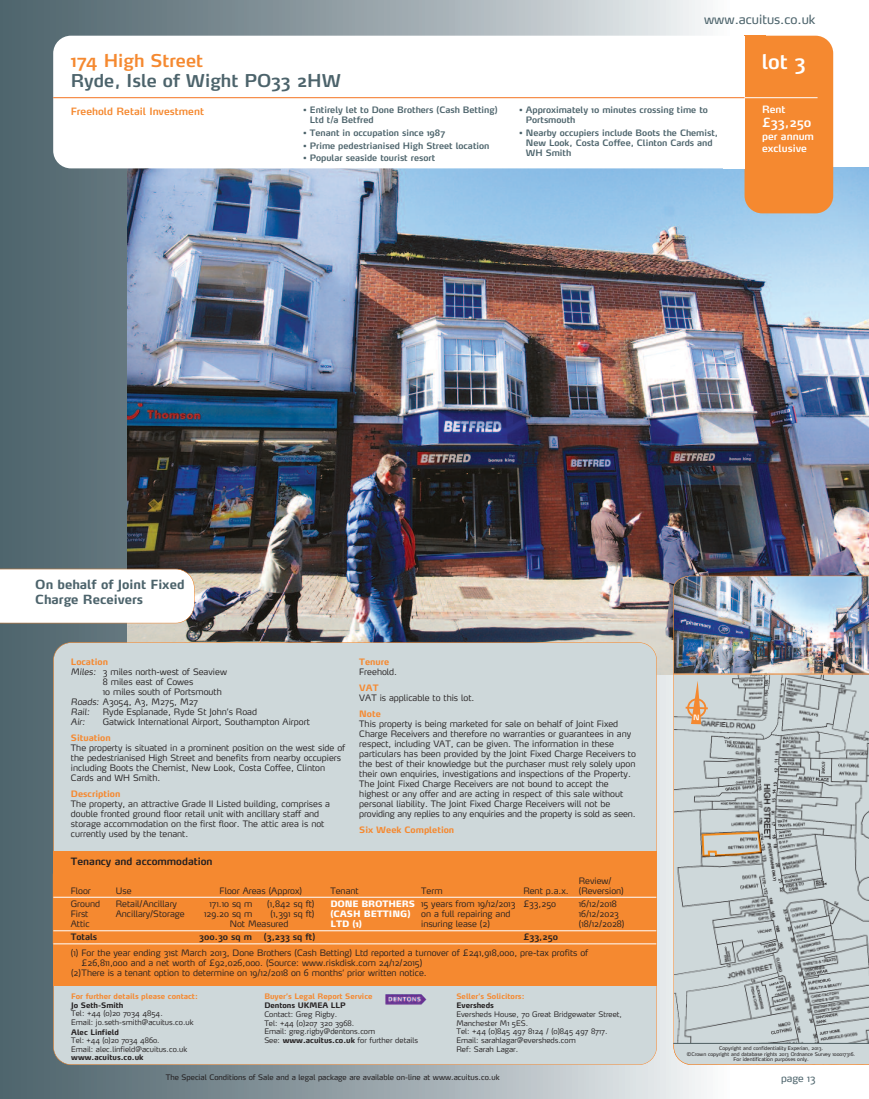
<style>
.page{position:relative;width:869px;height:1099px;background:#fff}
.page>*{position:absolute;margin:0;border:0;box-sizing:border-box;transform-origin:0 0}
.t1{font:600 20px "Max";color:#fff}
.t2{font:600 17.5px "Max";color:#4c636b}
.t3{font:600 17.5px "Max";color:#f58930}
.t4{font:700 12.5px/15px "Max";color:#4c636b}
.t5{font:12.5px "Max";color:#4c636b}
.t6{font:600 12.5px "Max";color:#fff}
.t7{font:600 10px "Max";color:#f58930}
.t8{font:600 10px "Max";color:#231f20}
.t9{font:600 10px/12px "Max";color:#fff}
.t10{font:10px "Max";color:#4c636b}
.t11{font:300 8.75px/10px "Max";color:#231f20}
.t12{font:600 8.75px/10px "Max";color:#4c636b}
.t13{font:700 8.75px "Max";color:#f58930}
.t14{font:600 8.75px "Max";color:#231f20}
.t15{font:900 8.75px/10px "Max";color:#fff}
.t16{font:italic 300 8.75px "Max";color:#231f20}
.t17{font:300 7.5px/8.8px "Max";color:#231f20}
.t18{font:7.5px "Max";color:#231f20}
.t19{font:700 7.5px "Max";color:#f58930}
.t20{font:700 7.5px "Max";color:#231f20}
.t21{font:5px/5.6px "Max";color:#231f20;text-align:center}
.s1{font-style:italic}
.s2{font-weight:700}
</style>
<div class="page">
<div style="left:0;top:0;width:733px;height:1098px;background:linear-gradient(to right,#485d66,#f2f1f1)"></div>
<img style="left:128px;top:168px;width:740px;height:506px">
<div style="left:744px;top:36px;width:88px;height:177px;background:#f58930;border-radius:18px"></div>
<div style="left:744px;top:36px;width:21px;height:14px;background:#f58930"></div>
<div style="left:53px;top:36px;width:691px;height:132px;background:#fff;border-radius:18px"></div>
<svg style="left:0;top:568px;width:194px;height:55px"></svg>
<hr style="left:735px;top:97px;width:82px;height:1px;background:#fff">
<div style="left:722px;top:36px;width:22px;height:132px;background:#fff"></div>
<hr style="left:53px;top:97px;width:691px;height:1px;background:#f47321">
<div style="left:54px;top:642px;width:602px;height:422px;background:#ced8da;border-radius:18px"></div>
<div style="left:53px;top:851px;width:603px;height:134px;background:#f58930"></div>
<hr style="left:53px;top:897px;width:603px;height:1px;background:#fff">
<hr style="left:53px;top:930px;width:603px;height:1px;background:#fff">
<hr style="left:53px;top:943px;width:603px;height:1px;background:#fff">
<img style="left:385px;top:994px;width:41px;height:10px">
<svg style="left:673px;top:674px;width:195px;height:369px;background:#bcc4c5"></svg>
<div style="left:673px;top:1044px;width:195px;height:20px;background:#ced8da"></div>
<hr style="left:673px;top:1043px;width:195px;height:1px;background:#4c636b">
<img style="left:673px;top:575px;width:195px;height:99px">
<svg style="left:683px;top:681px;width:26px;height:43px"></svg>
<h2 class="t3" style="left:71px;top:54px;width:134px">174 High Street</h2>
<h2 class="t2" style="left:71px;top:74px;width:271px">Ryde, Isle of Wight PO33 2HW</h2>
<p class="t7" style="left:71px;top:107px;width:135px">Freehold Retail Investment</p>
<p class="t12" style="left:310px;top:106px;width:189px;text-indent:-7px">• Entirely let to Done Brothers (Cash Betting)<br>Ltd t/a Betfred</p>
<p class="t12" style="left:303px;top:129px;width:143px">• Tenant in occupation since 1987</p>
<p class="t12" style="left:303px;top:141px;width:187px">• Prime pedestrianised High Street location</p>
<p class="t12" style="left:303px;top:154px;width:133px">• Popular seaside tourist resort</p>
<h3 class="t5" style="left:703px;top:15px;width:113px">www.acuitus.co.uk</h3>
<p class="t12" style="left:525px;top:106px;width:183px;text-indent:-7px">• Approximately 10 minutes crossing time to<br>Portsmouth</p>
<p class="t12" style="left:525px;top:129px;width:194px;text-indent:-7px">• Nearby occupiers include Boots the Chemist,<br>New Look, Costa Coffee, Clinton Cards and<br>WH Smith</p>
<h1 class="t1" style="left:761px;top:54px;width:46px">lot 3</h1>
<p class="t9" style="left:761px;top:105px;width:25px">Rent</p>
<h3 class="t6" style="left:761px;top:118px;width:51px">£33,250</h3>
<p class="t9" style="left:761px;top:132px;width:53px">per annum exclusive</p>
<h3 class="t4" style="left:35px;top:578px;width:151px">On behalf of Joint Fixed<br>Charge Receivers</h3>
<p class="t13" style="left:71px;top:658px;width:38px">Location</p>
<p class="t11" style="left:71px;top:667px;width:157px"><span class="s1">Miles:</span> 3 miles north-west of Seaview</p>
<p class="t11" style="left:103px;top:677px;width:92px">8 miles east of Cowes</p>
<p class="t11" style="left:103px;top:687px;width:120px">10 miles south of Portsmouth</p>
<p class="t11" style="left:71px;top:697px;width:129px"><span class="s1">Roads:</span> A3054, A3, M275, M27</p>
<p class="t16" style="left:71px;top:708px;width:20px">Rail:</p>
<p class="t11" style="left:103px;top:707px;width:155px">Ryde Esplanade, Ryde St John’s Road</p>
<p class="t16" style="left:71px;top:718px;width:16px">Air:</p>
<p class="t11" style="left:103px;top:717px;width:208px">Gatwick International Airport, Southampton Airport</p>
<p class="t13" style="left:71px;top:734px;width:41px">Situation</p>
<p class="t11" style="left:71px;top:743px;width:276px">The property is situated in a prominent position on the west side of the pedestrianised High Street and benefits from nearby occupiers including Boots the Chemist, New Look, Costa Coffee, Clinton Cards and WH Smith.</p>
<p class="t13" style="left:71px;top:790px;width:51px">Description</p>
<p class="t11" style="left:71px;top:799px;width:260px">The property, an attractive Grade II Listed building, comprises a double fronted ground floor retail unit with ancillary staff and storage accommodation on the first floor. The attic area is not currently used by the tenant.</p>
<p class="t8" style="left:71px;top:857px;width:143px">Tenancy and accommodation</p>
<p class="t13" style="left:359px;top:658px;width:31px">Tenure</p>
<p class="t11" style="left:359px;top:667px;width:39px">Freehold.</p>
<p class="t13" style="left:359px;top:684px;width:21px">VAT</p>
<p class="t11" style="left:359px;top:693px;width:117px">VAT is applicable to this lot.</p>
<p class="t13" style="left:359px;top:710px;width:23px">Note</p>
<p class="t11" style="left:359px;top:719px;width:278px">This property is being marketed for sale on behalf of Joint Fixed Charge Receivers and therefore no warranties or guarantees in any respect, including VAT, can be given. The information in these particulars has been provided by the Joint Fixed Charge Receivers to the best of their knowledge but the purchaser must rely solely upon their own enquiries, investigations and inspections of the Property.<br>The Joint Fixed Charge Receivers are not bound to accept the highest or any offer and are acting in respect of this sale without personal liability. The Joint Fixed Charge Receivers will not be providing any replies to any enquiries and the property is sold as seen.</p>
<p class="t13" style="left:359px;top:826px;width:96px">Six Week Completion</p>
<p class="t11" style="left:71px;top:886px;width:22px">Floor</p>
<p class="t11" style="left:116px;top:886px;width:17px">Use</p>
<p class="t11" style="left:219px;top:886px;width:84px">Floor Areas (Approx)</p>
<p class="t11" style="left:330px;top:886px;width:30px">Tenant</p>
<p class="t11" style="left:421px;top:886px;width:23px">Term</p>
<p class="t11" style="left:523px;top:886px;width:47px">Rent p.a.x.</p>
<p class="t11" style="left:578px;top:876px;width:46px">Review/ (Reversion)</p>
<p class="t11" style="left:71px;top:899px;width:31px">Ground<br>First<br>Attic</p>
<p class="t11" style="left:116px;top:899px;width:70px">Retail/Ancillary<br>Ancillary/Storage</p>
<p class="t11" style="left:209px;top:899px;width:45px">171.10 sq m</p>
<p class="t11" style="left:267px;top:899px;width:49px">(1,842 sq ft)</p>
<p class="t11" style="left:230px;top:909px;width:86px;text-indent:41px">(1,391 sq ft)<br>Not Measured</p>
<p class="t15" style="left:330px;top:899px;width:86px">DONE BROTHERS (CASH BETTING)<br>LTD (1)</p>
<p class="t11" style="left:421px;top:899px;width:96px">15 years from 19/12/2013 on a full repairing and insuring lease (2)</p>
<p class="t11" style="left:523px;top:899px;width:34px">£33,250</p>
<p class="t11" style="left:578px;top:899px;width:47px">16/12/2018<br>16/12/2023 (18/12/2028)</p>
<p class="t11" style="left:204px;top:909px;width:50px">129.20 sq m</p>
<p class="t14" style="left:71px;top:933px;width:28px">Totals</p>
<p class="t14" style="left:199px;top:933px;width:54px">300.30 sq m</p>
<p class="t14" style="left:264px;top:933px;width:53px">(3,233 sq ft)</p>
<p class="t14" style="left:523px;top:933px;width:36px">£33,250</p>
<p class="t11" style="left:71px;top:948px;width:518px">(1) For the year ending 31st March 2013, Done Brothers (Cash Betting) Ltd reported a turnover of £241,918,000, pre-tax profits of</p>
<p class="t11" style="left:82px;top:958px;width:342px">£26,811,000 and a net worth of £92,026,000. (Source: www.riskdisk.com 24/12/2015)</p>
<p class="t11" style="left:71px;top:968px;width:357px">(2)There is a tenant option to determine on 19/12/2018 on 6 months’ prior written notice.</p>
<p class="t19" style="left:71px;top:993px;width:128px">For further details please contact:</p>
<p class="t20" style="left:71px;top:1002px;width:54px">Jo Seth-Smith</p>
<p class="t17" style="left:71px;top:1009px;width:124px">Tel: +44 (0)20 7034 4854.<br>Email: jo.seth-smith@acuitus.co.uk</p>
<p class="t20" style="left:71px;top:1029px;width:49px">Alec Linfield</p>
<p class="t17" style="left:71px;top:1036px;width:118px">Tel: +44 (0)20 7034 4860.<br>Email: alec.linfield@acuitus.co.uk</p>
<p class="t20" style="left:71px;top:1054px;width:74px">www.acuitus.co.uk</p>
<p class="t19" style="left:264px;top:993px;width:110px">Buyer’s Legal Report Service</p>
<p class="t20" style="left:264px;top:1002px;width:83px">Dentons UKMEA LLP</p>
<p class="t17" style="left:264px;top:1010px;width:155px">Contact: Greg Rigby.<br>Tel: +44 (0)207 320 3968.<br>Email: greg.rigby@dentons.com<br>See: <span class="s2">www.acuitus.co.uk</span> for further details</p>
<p class="t19" style="left:456px;top:993px;width:69px">Seller’s Solicitors:</p>
<p class="t20" style="left:456px;top:1002px;width:39px">Eversheds</p>
<p class="t17" style="left:456px;top:1010px;width:167px">Eversheds House, 70 Great Bridgewater Street,<br>Manchester M1 5ES.<br>Tel: +44 (0)845 497 8124 / (0)845 497 8717.<br>Email: sarahlagar@eversheds.com<br>Ref: Sarah Lagar.</p>
<p class="t18" style="left:166px;top:1073px;width:335px">The Special Conditions of Sale and a legal package are available on-line at www.acuitus.co.uk</p>
<p class="t21" style="left:686px;top:1045px;width:170px">Copyright and confidentiality Experian, 2013.<br>©Crown copyright and database rights 2013 Ordnance Survey 100017316.<br>For identification purposes only.</p>
<p class="t10" style="left:780px;top:1074px;width:36px">page 13</p>
</div>
